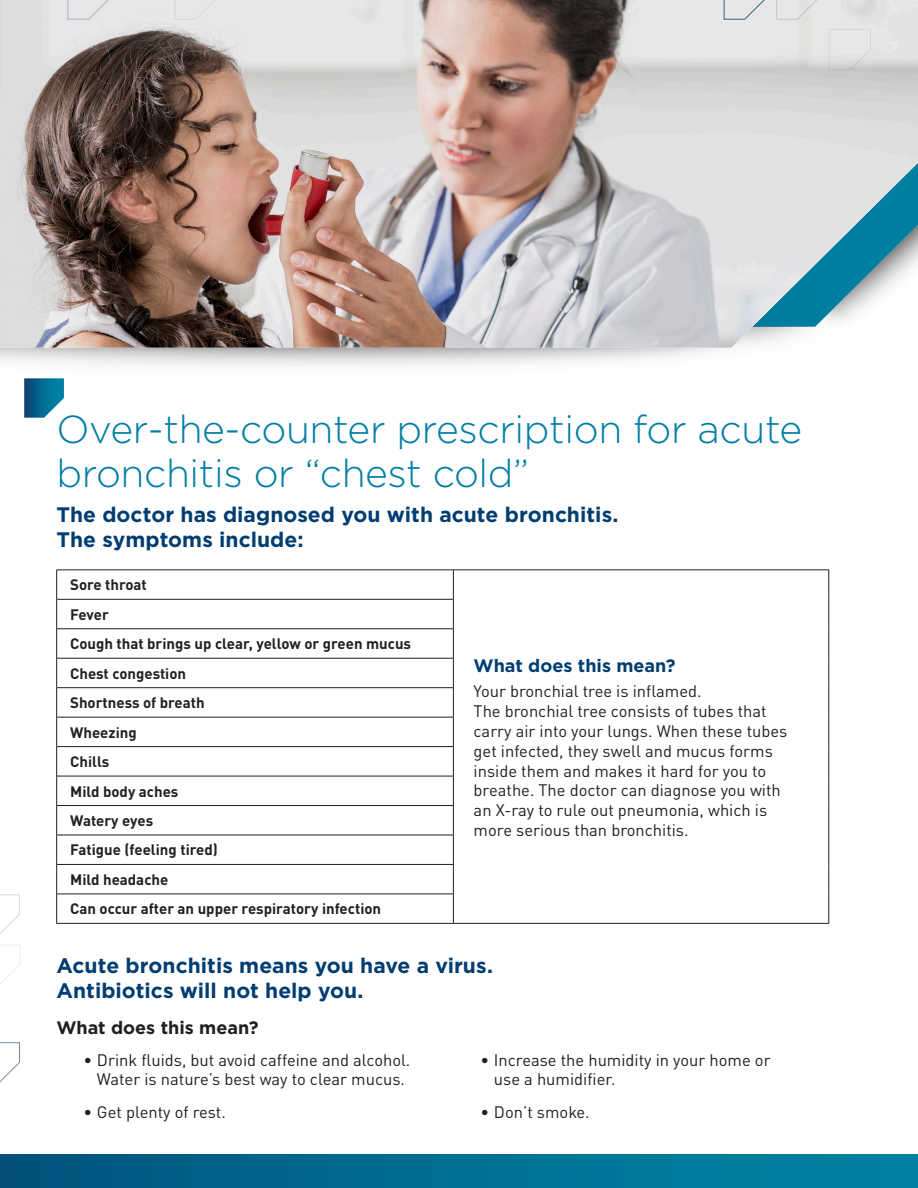
<style>
.page{position:relative;width:918px;height:1188px;background:#fff}
.page>*{position:absolute;margin:0;border:0;box-sizing:border-box;transform-origin:0 0}
.t1{font:300 39px/43.5px "Gotham";letter-spacing:-.01em;color:#007ea5}
.t2{font:700 21px/25.2px "Gotham";color:#003d71}
.t3{font:700 18px "Gotham";color:#003d71}
.t4{font:700 18px "Gotham";color:#231f20}
.t5{font:16.5px/19.8px "DINOT";color:#231f20}
.t6{font:700 15px "DINOT";color:#231f20}
</style>
<div class="page">
<img style="left:0;top:0;width:918px;height:348px">
<div style="left:0;top:1154px;width:918px;height:34px;background:linear-gradient(to right,#01557f,#0086a6)"></div>
<svg style="left:67px;top:0;width:44px;height:20px"></svg>
<svg style="left:174px;top:0;width:44px;height:20px"></svg>
<svg style="left:723px;top:0;width:43px;height:20px"></svg>
<svg style="left:776px;top:0;width:43px;height:20px"></svg>
<svg style="left:0;top:945px;width:21px;height:40px"></svg>
<svg style="left:0;top:894px;width:20px;height:40px"></svg>
<svg style="left:24px;top:378px;width:40px;height:40px;background:#277b9d"></svg>
<svg style="left:829px;top:29px;width:42px;height:42px;background:#dfdfdf"></svg>
<svg style="left:0;top:1042px;width:20px;height:41px"></svg>
<hr style="left:56px;top:570px;width:397px;height:1px;background:#231f20">
<hr style="left:453px;top:570px;width:376px;height:1px;background:#231f20">
<svg style="left:56px;top:570px;width:1px;height:29px"></svg>
<svg style="left:453px;top:570px;width:1px;height:29px"></svg>
<svg style="left:829px;top:570px;width:1px;height:29px"></svg>
<hr style="left:829px;top:599px;width:1px;height:30px;background:#231f20">
<svg style="left:829px;top:629px;width:1px;height:29px"></svg>
<hr style="left:829px;top:658px;width:1px;height:30px;background:#231f20">
<svg style="left:829px;top:688px;width:1px;height:29px"></svg>
<hr style="left:829px;top:717px;width:1px;height:30px;background:#231f20">
<svg style="left:829px;top:747px;width:1px;height:29px"></svg>
<hr style="left:829px;top:776px;width:1px;height:30px;background:#231f20">
<svg style="left:829px;top:806px;width:1px;height:58px"></svg>
<hr style="left:829px;top:864px;width:1px;height:30px;background:#231f20">
<svg style="left:829px;top:894px;width:1px;height:29px"></svg>
<hr style="left:56px;top:599px;width:398px;height:1px;background:#231f20">
<hr style="left:56px;top:599px;width:1px;height:30px;background:#231f20">
<hr style="left:453px;top:599px;width:1px;height:30px;background:#231f20">
<hr style="left:56px;top:629px;width:398px;height:1px;background:#231f20">
<svg style="left:56px;top:629px;width:1px;height:29px"></svg>
<svg style="left:453px;top:629px;width:1px;height:29px"></svg>
<hr style="left:56px;top:658px;width:398px;height:1px;background:#231f20">
<hr style="left:56px;top:658px;width:1px;height:30px;background:#231f20">
<hr style="left:453px;top:658px;width:1px;height:30px;background:#231f20">
<hr style="left:56px;top:687px;width:398px;height:1px;background:#231f20">
<hr style="left:56px;top:746px;width:398px;height:1px;background:#231f20">
<svg style="left:56px;top:688px;width:1px;height:235px"></svg>
<svg style="left:453px;top:688px;width:1px;height:235px"></svg>
<hr style="left:56px;top:717px;width:398px;height:1px;background:#231f20">
<hr style="left:56px;top:776px;width:398px;height:1px;background:#231f20">
<hr style="left:56px;top:805px;width:398px;height:1px;background:#231f20">
<hr style="left:56px;top:835px;width:398px;height:1px;background:#231f20">
<hr style="left:56px;top:864px;width:398px;height:1px;background:#231f20">
<hr style="left:56px;top:894px;width:398px;height:1px;background:#231f20">
<hr style="left:56px;top:923px;width:397px;height:1px;background:#231f20">
<hr style="left:453px;top:923px;width:376px;height:1px;background:#231f20">
<p class="t1" style="left:56px;top:407px;width:747px">Over-the-counter prescription for acute bronchitis or “chest cold”</p>
<p class="t2" style="left:56px;top:501px;width:564px">The doctor has diagnosed you with acute bronchitis.<br>The symptoms include:</p>
<p class="t6" style="left:70px;top:575px;width:78px">Sore throat</p>
<p class="t6" style="left:70px;top:605px;width:40px">Fever</p>
<p class="t6" style="left:70px;top:634px;width:342px">Cough that brings up clear, yellow or green mucus</p>
<p class="t6" style="left:70px;top:663px;width:118px">Chest congestion</p>
<p class="t6" style="left:70px;top:693px;width:136px">Shortness of breath</p>
<p class="t6" style="left:70px;top:722px;width:68px">Wheezing</p>
<p class="t6" style="left:70px;top:752px;width:41px">Chills</p>
<p class="t6" style="left:70px;top:781px;width:110px">Mild body aches</p>
<p class="t6" style="left:70px;top:811px;width:85px">Watery eyes</p>
<p class="t6" style="left:70px;top:840px;width:149px">Fatigue (feeling tired)</p>
<p class="t6" style="left:70px;top:870px;width:100px">Mild headache</p>
<p class="t6" style="left:70px;top:899px;width:313px">Can occur after an upper respiratory infection</p>
<p class="t3" style="left:474px;top:653px;width:204px">What does this mean?</p>
<p class="t5" style="left:474px;top:681px;width:315px">Your bronchial tree is inflamed.<br>The bronchial tree consists of tubes that carry air into your lungs. When these tubes get infected, they swell and mucus forms inside them and makes it hard for you to breathe. The doctor can diagnose you with an X-ray to rule out pneumonia, which is more serious than bronchitis.</p>
<p class="t2" style="left:56px;top:953px;width:438px">Acute bronchitis means you have a virus.<br>Antibiotics will not help you.</p>
<p class="t4" style="left:56px;top:1016px;width:204px">What does this mean?</p>
<p class="t5" style="left:83px;top:1050px;width:328px;text-align:center">• Drink fluids, but avoid caffeine and alcohol.<br>Water is nature’s best way to clear mucus.</p>
<p class="t5" style="left:83px;top:1102px;width:144px">• Get plenty of rest.</p>
<p class="t5" style="left:494px;top:1050px;width:278px;text-indent:-14px">• Increase the humidity in your home or use a humidifier.</p>
<p class="t5" style="left:480px;top:1102px;width:111px">• Don’t smoke.</p>
</div>
